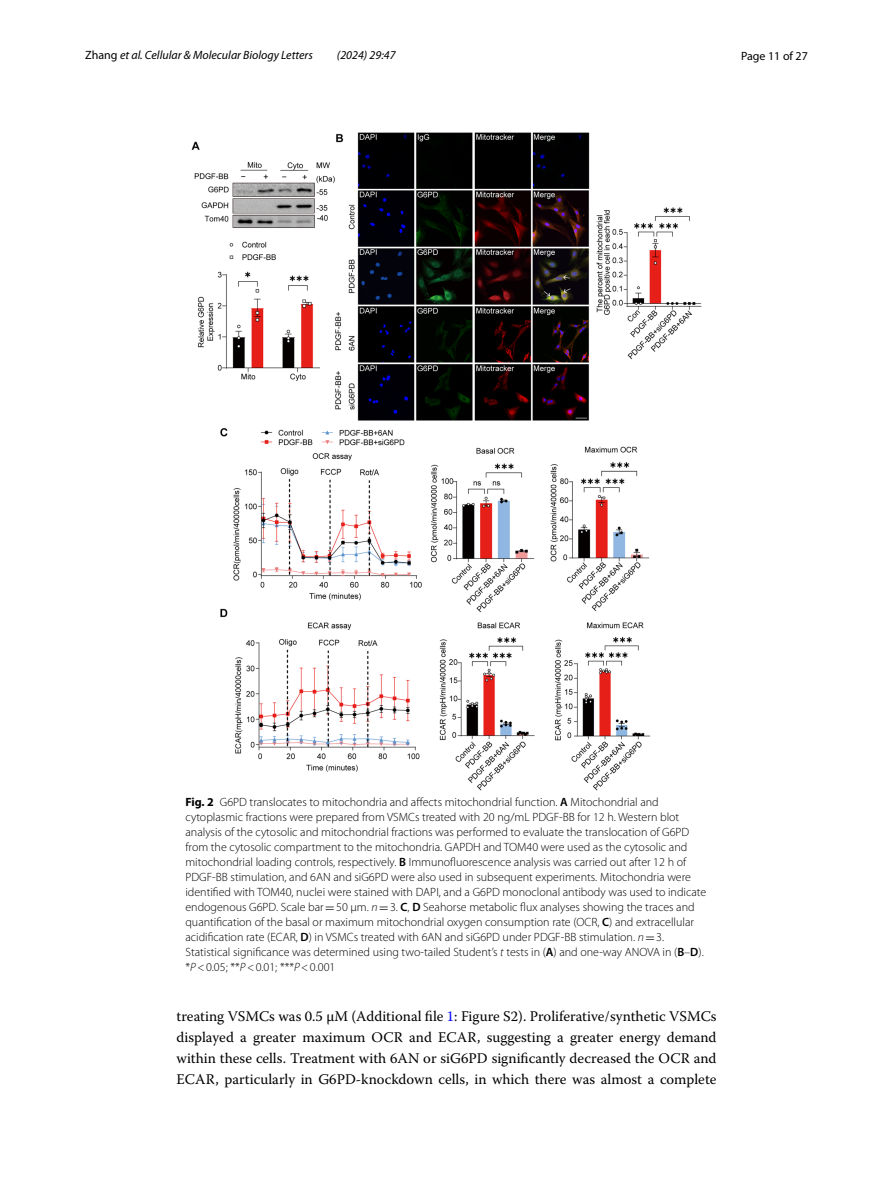
<style>
.page{position:relative;width:893px;height:1187px;background:#fff}
.page>*{position:absolute;margin:0;border:0;box-sizing:border-box;transform-origin:0 0}
.t1{font:14.7px/21.3px "Warnock Pro";color:#000;text-align:justify}
.t2{font:300 12px/15px "Myriad Pro";color:#000}
.t3{font:italic 12px "Myriad Pro";color:#000}
.t4{font:12px "Myriad Pro";color:#000}
.s1{font-style:normal}
.s2{font-weight:700}
.s3{font-weight:600}
.s4{font-family:"MTSY";font-weight:400}
.s5{font-style:italic}
.s6{color:#00f}
</style>
<div class="page">
<img style="left:191px;top:133px;width:511px;height:657px">
<p class="t3" style="left:85px;top:48px;width:229px"><span class="s1">Zhang</span> et al. Cellular &amp; Molecular Biology Letters</p>
<p class="t3" style="left:337px;top:48px;width:60px">(2024) 29:47</p>
<p class="t4" style="left:741px;top:48px;width:68px">Page 11 of 27</p>
<p class="t2" style="left:185px;top:794px;width:522px"><span class="s2">Fig. 2</span> G6PD translocates to mitochondria and affects mitochondrial function. <span class="s3">A</span> Mitochondrial and cytoplasmic fractions were prepared from VSMCs treated with 20 ng/mL PDGF-BB for 12 h. Western blot analysis of the cytosolic and mitochondrial fractions was performed to evaluate the translocation of G6PD from the cytosolic compartment to the mitochondria. GAPDH and TOM40 were used as the cytosolic and mitochondrial loading controls, respectively. <span class="s3">B</span> Immunofluorescence analysis was carried out after 12 h of PDGF-BB stimulation, and 6AN and siG6PD were also used in subsequent experiments. Mitochondria were identified with TOM40, nuclei were stained with DAPI, and a G6PD monoclonal antibody was used to indicate endogenous G6PD. Scale bar<span class="s4">=</span>50 µm. <span class="s5">n</span><span class="s4">=</span>3. <span class="s3">C</span>, <span class="s3">D</span> Seahorse metabolic flux analyses showing the traces and quantification of the basal or maximum mitochondrial oxygen consumption rate (OCR, <span class="s3">C</span>) and extracellular acidification rate (ECAR, <span class="s3">D</span>) in VSMCs treated with 6AN and siG6PD under PDGF-BB stimulation. <span class="s5">n</span><span class="s4">=</span>3.<br>Statistical significance was determined using two-tailed Student’s <span class="s5">t</span> tests in (<span class="s3">A</span>) and one-way ANOVA in (<span class="s3">B</span>–<span class="s3">D</span>). *<span class="s5">P</span>&lt;0.05; **<span class="s5">P</span>&lt;0.01; ***<span class="s5">P</span>&lt;0.001</p>
<p class="t1" style="left:176px;top:1004px;width:542px">treating VSMCs was 0.5 μM (Additional file <span class="s6">1</span>: Figure S2). Proliferative/synthetic VSMCs displayed a greater maximum OCR and ECAR, suggesting a greater energy demand within these cells. Treatment with 6AN or siG6PD significantly decreased the OCR and ECAR, particularly in G6PD-knockdown cells, in which there was almost a complete</p>
</div>
